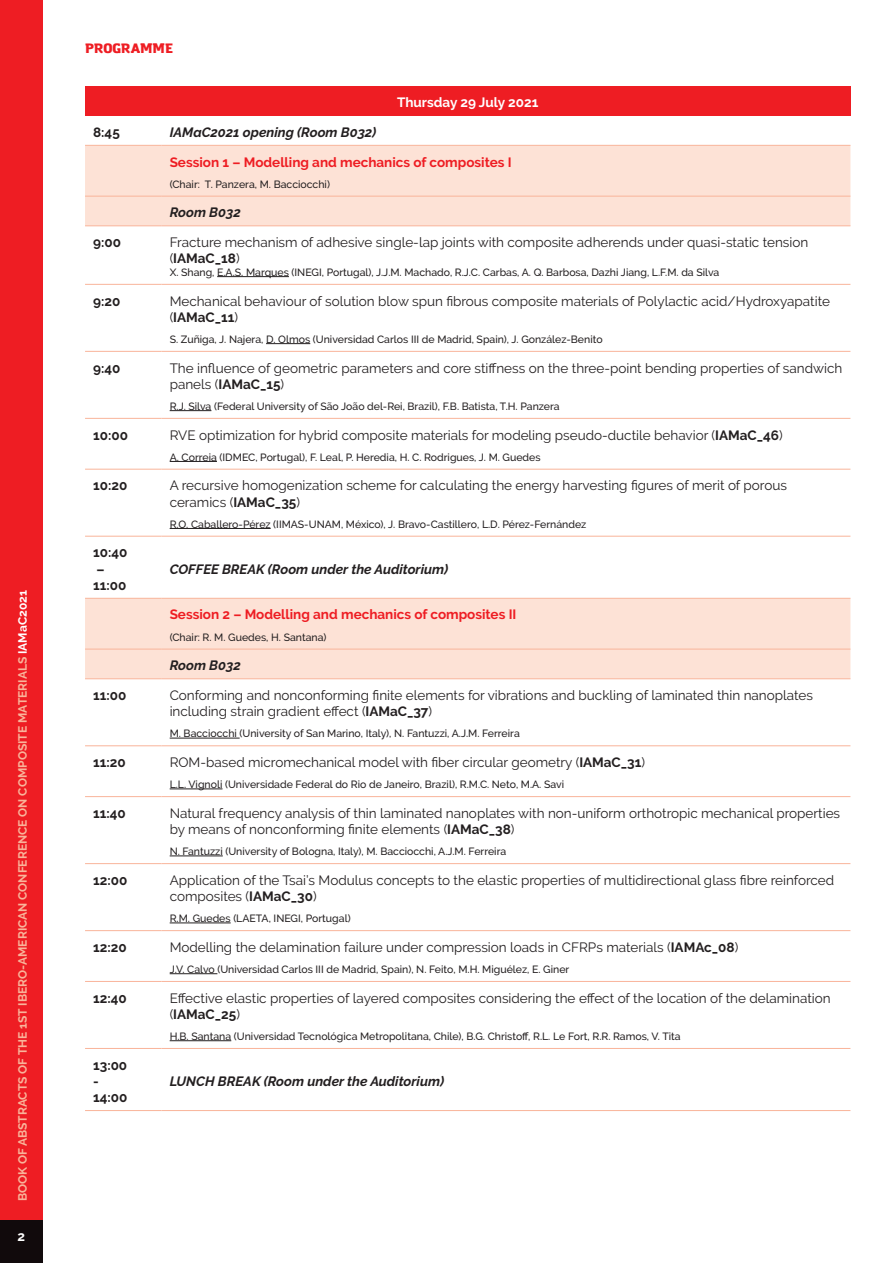
<style>
.page{position:relative;width:893px;height:1263px;background:#fff}
.page>*{position:absolute;margin:0;border:0;box-sizing:border-box;transform-origin:0 0}
.t1{font:13.5px/16.2px "Raleway";color:#231f20}
.t2{font:italic 700 13.5px "Raleway";color:#231f20}
.t3{font:700 13.5px "Raleway";color:#ee1d23}
.t4{font:700 13.5px/16.2px "Raleway";color:#231f20}
.t5{font:700 13.5px "Raleway";color:#fff}
.t6{font:900 13.5px "Amazing Grotesk";letter-spacing:.01em;color:#ee1d23}
.t7{font:700 12px "Raleway";color:#f9b49a}
.t8{font:500 10.5px "Raleway";color:#231f20}
.s1{color:#fff}
.s2{font-weight:700}
</style>
<div class="page">
<div style="left:0;top:0;width:43px;height:1263px;background:#ee1d23"></div>
<div style="left:0;top:1220px;width:43px;height:43px;background:#110a0c"></div>
<div style="left:85px;top:86px;width:765px;height:30px;background:#ee1d23"></div>
<svg style="left:85px;top:146px;width:765px;height:532px"></svg>
<hr style="left:85px;top:145px;width:77px;height:1px;background:#f9b49a">
<hr style="left:162px;top:145px;width:688px;height:1px;background:#f9b49a">
<hr style="left:85px;top:196px;width:77px;height:1px;background:#f9b49a">
<hr style="left:162px;top:196px;width:688px;height:1px;background:#f9b49a">
<hr style="left:85px;top:225px;width:77px;height:1px;background:#f9b49a">
<hr style="left:162px;top:225px;width:688px;height:1px;background:#f9b49a">
<hr style="left:85px;top:284px;width:77px;height:1px;background:#f9b49a">
<hr style="left:162px;top:284px;width:688px;height:1px;background:#f9b49a">
<hr style="left:85px;top:351px;width:77px;height:1px;background:#f9b49a">
<hr style="left:162px;top:351px;width:688px;height:1px;background:#f9b49a">
<hr style="left:85px;top:418px;width:77px;height:1px;background:#f9b49a">
<hr style="left:162px;top:418px;width:688px;height:1px;background:#f9b49a">
<hr style="left:85px;top:469px;width:77px;height:1px;background:#f9b49a">
<hr style="left:162px;top:469px;width:688px;height:1px;background:#f9b49a">
<hr style="left:85px;top:536px;width:77px;height:1px;background:#f9b49a">
<hr style="left:162px;top:536px;width:688px;height:1px;background:#f9b49a">
<hr style="left:85px;top:598px;width:77px;height:1px;background:#f9b49a">
<hr style="left:162px;top:598px;width:688px;height:1px;background:#f9b49a">
<hr style="left:85px;top:649px;width:77px;height:1px;background:#f9b49a">
<hr style="left:162px;top:649px;width:688px;height:1px;background:#f9b49a">
<hr style="left:85px;top:678px;width:77px;height:1px;background:#f9b49a">
<hr style="left:162px;top:678px;width:688px;height:1px;background:#f9b49a">
<hr style="left:85px;top:745px;width:77px;height:1px;background:#f9b49a">
<hr style="left:162px;top:745px;width:688px;height:1px;background:#f9b49a">
<hr style="left:85px;top:796px;width:77px;height:1px;background:#f9b49a">
<hr style="left:162px;top:796px;width:688px;height:1px;background:#f9b49a">
<hr style="left:85px;top:863px;width:77px;height:1px;background:#f9b49a">
<hr style="left:162px;top:863px;width:688px;height:1px;background:#f9b49a">
<hr style="left:85px;top:930px;width:77px;height:1px;background:#f9b49a">
<hr style="left:162px;top:930px;width:688px;height:1px;background:#f9b49a">
<hr style="left:85px;top:981px;width:77px;height:1px;background:#f9b49a">
<hr style="left:162px;top:981px;width:688px;height:1px;background:#f9b49a">
<hr style="left:85px;top:1048px;width:77px;height:1px;background:#f9b49a">
<hr style="left:162px;top:1048px;width:688px;height:1px;background:#f9b49a">
<hr style="left:85px;top:1110px;width:77px;height:1px;background:#f9b49a">
<hr style="left:162px;top:1110px;width:688px;height:1px;background:#f9b49a">
<hr style="left:217px;top:276px;width:72px;height:1px;background:#231f20">
<hr style="left:266px;top:343px;width:44px;height:1px;background:#231f20">
<hr style="left:170px;top:410px;width:41px;height:1px;background:#231f20">
<hr style="left:170px;top:461px;width:47px;height:1px;background:#231f20">
<hr style="left:170px;top:528px;width:101px;height:1px;background:#231f20">
<hr style="left:170px;top:738px;width:70px;height:1px;background:#231f20">
<hr style="left:170px;top:789px;width:52px;height:1px;background:#231f20">
<hr style="left:170px;top:856px;width:53px;height:1px;background:#231f20">
<hr style="left:170px;top:923px;width:61px;height:1px;background:#231f20">
<hr style="left:170px;top:973px;width:47px;height:1px;background:#231f20">
<hr style="left:170px;top:1040px;width:61px;height:1px;background:#231f20">
<p class="t7" style="left:16px;top:1201px;width:612px;rotate:-90deg">BOOK OF ABSTRACTS OF THE 1ST IBERO-AMERICAN CONFERENCE ON COMPOSITE MATERIALS <span class="s1">IAMaC2021</span></p>
<p class="t5" style="left:17px;top:1228px;width:9px">2</p>
<p class="t6" style="left:85px;top:40px;width:90px">PROGRAMME</p>
<p class="t5" style="left:397px;top:95px;width:143px">Thursday 29 July 2021</p>
<p class="t4" style="left:93px;top:124px;width:28px">8:45</p>
<p class="t2" style="left:170px;top:124px;width:208px">IAMaC2021 opening (Room B032)</p>
<p class="t3" style="left:170px;top:154px;width:343px">Session 1 – Modelling and mechanics of composites I</p>
<p class="t8" style="left:170px;top:178px;width:162px">(Chair: T. Panzera, M. Bacciocchi)</p>
<p class="t2" style="left:170px;top:205px;width:73px">Room B032</p>
<p class="t4" style="left:93px;top:234px;width:29px">9:00</p>
<p class="t1" style="left:170px;top:234px;width:640px">Fracture mechanism of adhesive single-lap joints with composite adherends under quasi-static tension (<span class="s2">IAMaC_18</span>)</p>
<p class="t8" style="left:170px;top:266px;width:551px">X. Shang, E.A.S. Marques (INEGI, Portugal), J.J.M. Machado, R.J.C. Carbas, A. Q. Barbosa, Dazhi Jiang, L.F.M. da Silva</p>
<p class="t4" style="left:93px;top:293px;width:29px">9:20</p>
<p class="t1" style="left:170px;top:293px;width:662px">Mechanical behaviour of solution blow spun fibrous composite materials of Polylactic acid/Hydroxyapatite (<span class="s2">IAMaC_11</span>)</p>
<p class="t8" style="left:170px;top:333px;width:434px">S. Zuñiga, J. Najera, D. Olmos (Universidad Carlos III de Madrid, Spain), J. González-Benito</p>
<p class="t4" style="left:93px;top:360px;width:29px">9:40</p>
<p class="t1" style="left:170px;top:360px;width:674px">The influence of geometric parameters and core stiffness on the three-point bending properties of sandwich panels (<span class="s2">IAMaC_15</span>)</p>
<p class="t8" style="left:170px;top:400px;width:392px">R.J. Silva (Federal University of São João del-Rei, Brazil), F.B. Batista, T.H. Panzera</p>
<p class="t4" style="left:93px;top:427px;width:36px">10:00</p>
<p class="t1" style="left:170px;top:427px;width:614px">RVE optimization for hybrid composite materials for modeling pseudo-ductile behavior (<span class="s2">IAMaC_46</span>)</p>
<p class="t8" style="left:170px;top:451px;width:372px">A. Correia (IDMEC, Portugal), F. Leal, P. Heredia, H. C. Rodrigues, J. M. Guedes</p>
<p class="t4" style="left:93px;top:478px;width:36px">10:20</p>
<p class="t1" style="left:170px;top:477px;width:619px">A recursive homogenization scheme for calculating the energy harvesting figures of merit of porous ceramics (<span class="s2">IAMaC_35</span>)</p>
<p class="t8" style="left:170px;top:518px;width:418px">R.O. Caballero-Pérez (IIMAS-UNAM, México), J. Bravo-Castillero, L.D. Pérez-Fernández</p>
<p class="t4" style="left:93px;top:545px;width:36px">10:40 –<br>11:00</p>
<p class="t2" style="left:170px;top:561px;width:280px">COFFEE BREAK (Room under the Auditorium)</p>
<p class="t3" style="left:170px;top:607px;width:348px">Session 2 – Modelling and mechanics of composites II</p>
<p class="t8" style="left:170px;top:631px;width:158px">(Chair: R. M. Guedes, H. Santana)</p>
<p class="t2" style="left:170px;top:658px;width:73px">Room B032</p>
<p class="t4" style="left:93px;top:687px;width:35px">11:00</p>
<p class="t1" style="left:170px;top:687px;width:645px">Conforming and nonconforming finite elements for vibrations and buckling of laminated thin nanoplates including strain gradient effect (<span class="s2">IAMaC_37</span>)</p>
<p class="t8" style="left:170px;top:727px;width:352px">M. Bacciocchi (University of San Marino, Italy), N. Fantuzzi, A.J.M. Ferreira</p>
<p class="t4" style="left:93px;top:754px;width:34px">11:20</p>
<p class="t1" style="left:170px;top:754px;width:477px">ROM-based micromechanical model with fiber circular geometry (<span class="s2">IAMaC_31</span>)</p>
<p class="t8" style="left:170px;top:778px;width:396px">L.L. Vignoli (Universidade Federal do Rio de Janeiro, Brazil), R.M.C. Neto, M.A. Savi</p>
<p class="t4" style="left:93px;top:805px;width:34px">11:40</p>
<p class="t1" style="left:170px;top:805px;width:672px">Natural frequency analysis of thin laminated nanoplates with non-uniform orthotropic mechanical properties by means of nonconforming finite elements (<span class="s2">IAMaC_38</span>)</p>
<p class="t8" style="left:170px;top:845px;width:338px">N. Fantuzzi (University of Bologna, Italy), M. Bacciocchi, A.J.M. Ferreira</p>
<p class="t4" style="left:93px;top:872px;width:36px">12:00</p>
<p class="t1" style="left:170px;top:872px;width:666px">Application of the Tsai’s Modulus concepts to the elastic properties of multidirectional glass fibre reinforced composites (<span class="s2">IAMaC_30</span>)</p>
<p class="t8" style="left:170px;top:912px;width:182px">R.M. Guedes (LAETA, INEGI, Portugal)</p>
<p class="t4" style="left:93px;top:939px;width:35px">12:20</p>
<p class="t1" style="left:170px;top:939px;width:570px">Modelling the delamination failure under compression loads in CFRPs materials (<span class="s2">IAMAc_08</span>)</p>
<p class="t8" style="left:170px;top:963px;width:401px">J.V. Calvo (Universidad Carlos III de Madrid, Spain), N. Feito, M.H. Miguélez, E. Giner</p>
<p class="t4" style="left:93px;top:990px;width:35px">12:40</p>
<p class="t1" style="left:170px;top:990px;width:663px">Effective elastic properties of layered composites considering the effect of the location of the delamination (<span class="s2">IAMaC_25</span>)</p>
<p class="t8" style="left:170px;top:1030px;width:512px">H.B. Santana (Universidad Tecnológica Metropolitana, Chile), B.G. Christoff, R.L. Le Fort, R.R. Ramos, V. Tita</p>
<p class="t4" style="left:93px;top:1057px;width:36px">13:00 -<br>14:00</p>
<p class="t2" style="left:170px;top:1073px;width:276px">LUNCH BREAK (Room under the Auditorium)</p>
</div>
